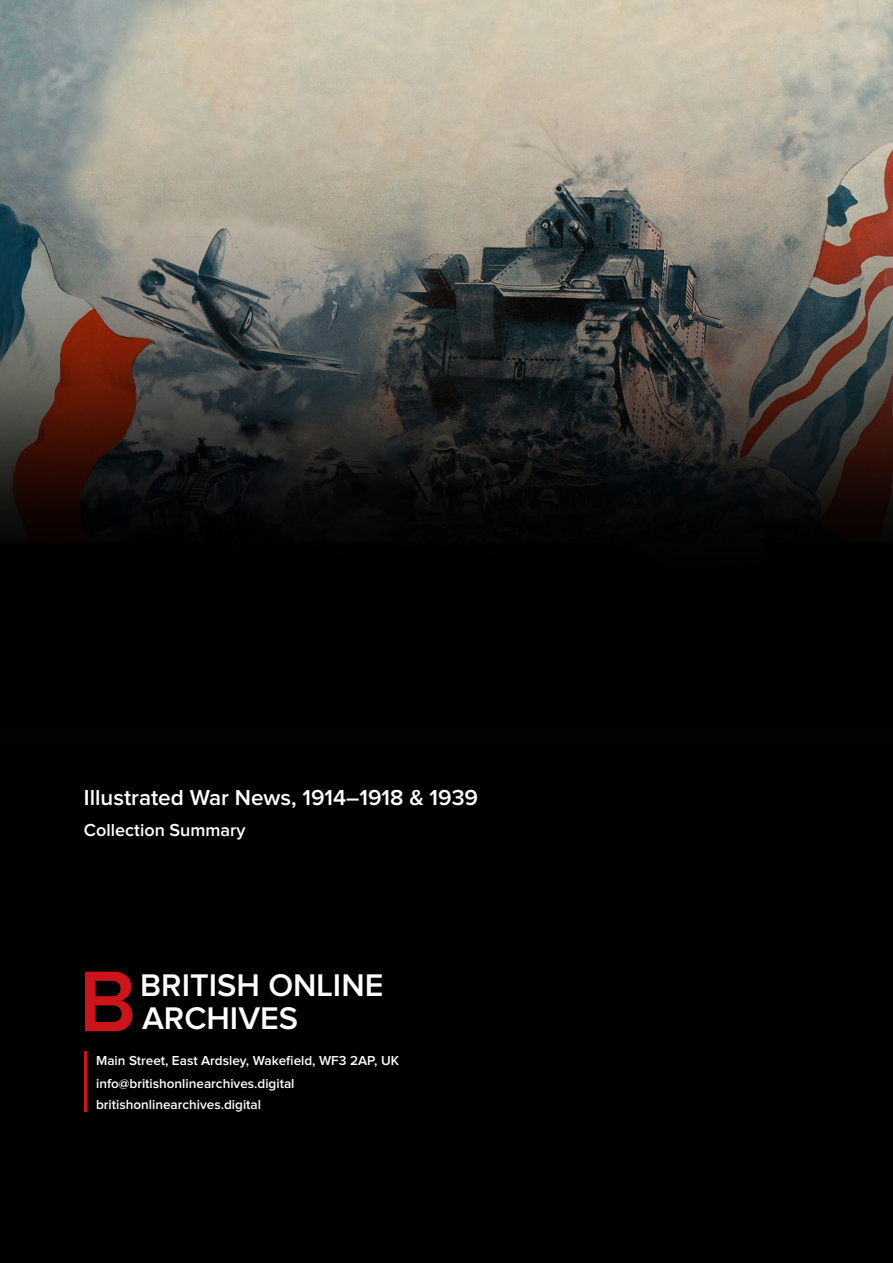
<style>
.page{position:relative;width:893px;height:1263px;background:#fff}
.page>*{position:absolute;margin:0;border:0;box-sizing:border-box;transform-origin:0 0}
.t1{font:600 89.25px "Proxima Nova";color:#cb151a}
.t2{font:600 32.4px/33px "Proxima Nova";color:#fff}
.t3{font:600 22.5px "Proxima Nova";color:#fff}
.t4{font:600 18px "Proxima Nova";color:#fff}
.t5{font:600 13.5px "Proxima Nova";color:#fff}
</style>
<div class="page">
<img style="left:0;top:0;width:893px;height:1263px">
<hr style="left:84px;top:1052px;width:3px;height:60px;background:#cb1519">
<div style="left:0;top:725px;width:893px;height:25px;background:#010202"></div>
<p class="t3" style="left:84px;top:787px;width:396px">Illustrated War News, 1914–1918 &amp; 1939</p>
<p class="t4" style="left:84px;top:822px;width:163px">Collection Summary</p>
<p class="t1" style="left:79px;top:961px;width:59px">B</p>
<p class="t2" style="left:140px;top:970px;width:245px">BRITISH ONLINE<br>ARCHIVES</p>
<p class="t5" style="left:96px;top:1054px;width:305px">Main Street, East Ardsley, Wakefield, WF3 2AP, UK</p>
<p class="t5" style="left:96px;top:1078px;width:200px">info@britishonlinearchives.digital</p>
<p class="t5" style="left:96px;top:1098px;width:167px">britishonlinearchives.digital</p>
</div>
